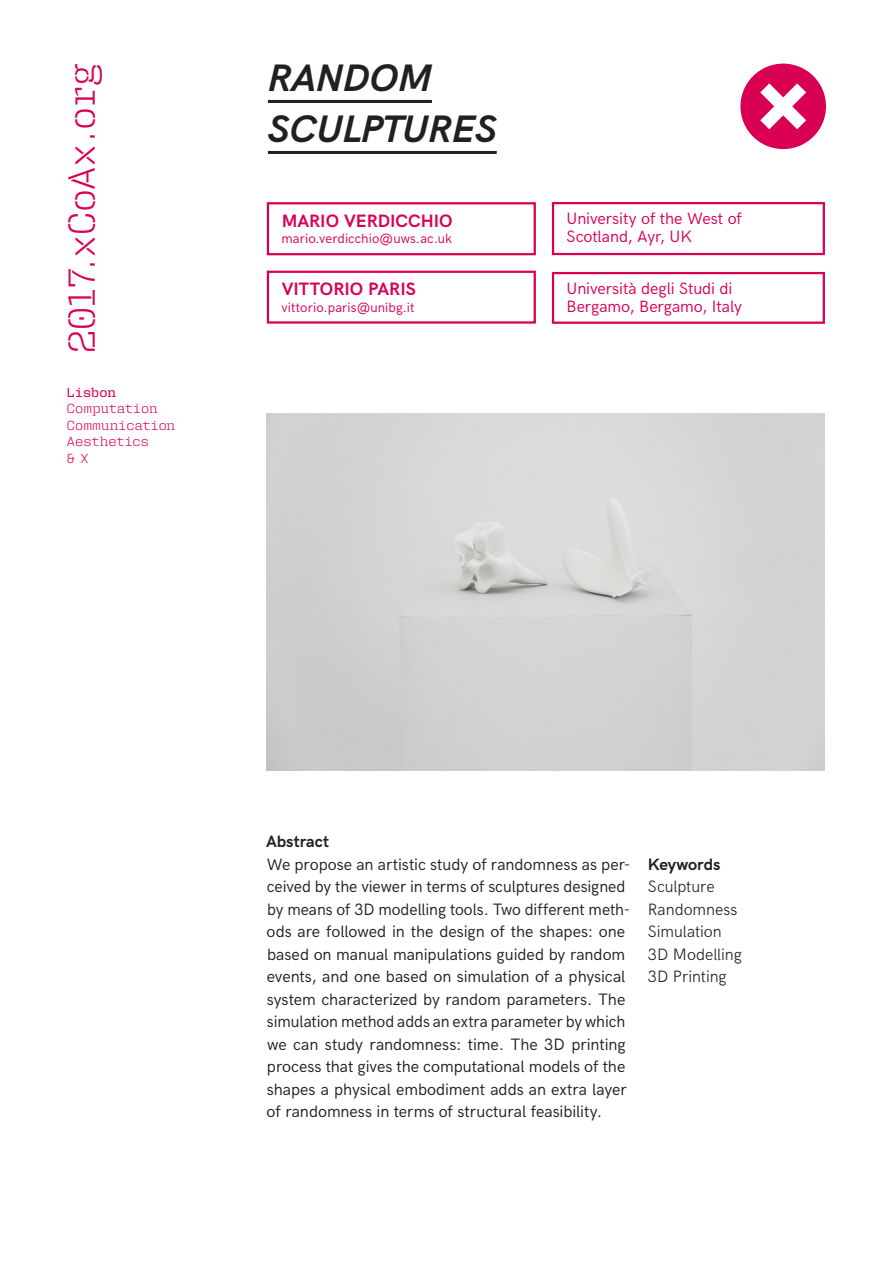
<style>
.page{position:relative;width:893px;height:1263px;background:#fff}
.page>*{position:absolute;margin:0;border:0;box-sizing:border-box;transform-origin:0 0}
.Títulos{font:italic 700 38.4px "HK Grotesk";color:#231f20}
._2017_xcoax_org{font:300 38.4px "User Stencil";letter-spacing:-.015em;color:#d90054}
.Autor{font:700 18px "HK Grotesk";color:#d90054}
.body_abstract{font:16.5px/22.5px "HK Grotesk";letter-spacing:-.005em;color:#231f20}
.Universidade{font:16.5px/18px "HK Grotesk";letter-spacing:-.005em;color:#d90054}
.Keywords_texto{font:300 16.5px "HK Grotesk";letter-spacing:-.005em;color:#231f20}
.body_abstract-2{font:700 16.5px "HK Grotesk";color:#231f20}
.Abstract___Keywords{font:700 16.5px "HK Grotesk";letter-spacing:-.01em;color:#231f20}
.Contacto{font:13.5px "HK Grotesk";letter-spacing:.005em;color:#d90054}
.Lisbon_PT{font:300 13.5px "User";letter-spacing:.015em;color:#d90054}
.Lisbon_PT-2{font:500 13.5px "User";letter-spacing:.005em;color:#d90054}
</style>
<div class="page">
<hr style="left:268px;top:100px;width:164px;height:3px;background:#231f20">
<hr style="left:268px;top:151px;width:229px;height:3px;background:#231f20">
<div style="left:740px;top:64px;width:86px;height:85px;background:#d90054;border-radius:50%"></div>
<svg style="left:760px;top:83px;width:46px;height:46px"></svg>
<div style="left:552px;top:202px;width:273px;height:53px;border:2px solid #d90054"></div>
<div style="left:552px;top:272px;width:273px;height:52px;border:2px solid #d90054"></div>
<div style="left:267px;top:202px;width:269px;height:53px;border:2px solid #d90054"></div>
<div style="left:267px;top:271px;width:269px;height:53px;border:2px solid #d90054"></div>
<img style="left:267px;top:413px;width:558px;height:358px">
<p class="_2017_xcoax_org" style="left:60px;top:353px;width:291px;rotate:-90deg">2017.xCoAx.org</p>
<p class="Títulos" style="left:268px;top:49px;width:165px">RANDOM</p>
<p class="Títulos" style="left:268px;top:100px;width:230px">SCULPTURES</p>
<p class="Autor" style="left:282px;top:207px;width:172px">MARIO VERDICCHIO</p>
<p class="Contacto" style="left:282px;top:229px;width:172px">mario.verdicchio@uws.ac.uk</p>
<p class="Autor" style="left:282px;top:276px;width:136px">VITTORIO PARIS</p>
<p class="Contacto" style="left:282px;top:297px;width:134px">vittorio.paris@unibg.it</p>
<p class="Lisbon_PT-2" style="left:67px;top:384px;width:50px">Lisbon</p>
<p class="Lisbon_PT" style="left:67px;top:401px;width:92px">Computation</p>
<p class="Lisbon_PT" style="left:67px;top:417px;width:110px">Communication</p>
<p class="Lisbon_PT" style="left:67px;top:434px;width:84px">Aesthetics</p>
<p class="Lisbon_PT" style="left:67px;top:450px;width:23px">&amp; X</p>
<p class="Universidade" style="left:567px;top:208px;width:177px">University of the West of<br>Scotland, Ayr, UK</p>
<p class="Universidade" style="left:567px;top:278px;width:167px">Università degli Studi di</p>
<p class="Universidade" style="left:567px;top:296px;width:177px">Bergamo, Bergamo, Italy</p>
<p class="body_abstract-2" style="left:266px;top:829px;width:65px">Abstract</p>
<p class="body_abstract" style="left:267px;top:851px;width:365px">We propose an artistic study of randomness as per&shy;ceived by the viewer in terms of sculptures designed by means of 3D modelling tools. Two different meth&shy;ods are followed in the design of the shapes: one based on manual manipulations guided by random events, and one based on simulation of a physical system characterized by random parameters. The simulation method adds an extra parameter by which we can study randomness: time. The 3D printing process that gives the computational models of the shapes a physical embodiment adds an extra layer of randomness in terms of structural feasibility.</p>
<p class="Abstract___Keywords" style="left:648px;top:851px;width:74px">Keywords</p>
<p class="Keywords_texto" style="left:648px;top:874px;width:68px">Sculpture</p>
<p class="Keywords_texto" style="left:648px;top:896px;width:91px">Randomness</p>
<p class="Keywords_texto" style="left:648px;top:919px;width:75px">Simulation</p>
<p class="Keywords_texto" style="left:648px;top:941px;width:96px">3D Modelling</p>
<p class="Keywords_texto" style="left:648px;top:964px;width:80px">3D Printing</p>
</div>
